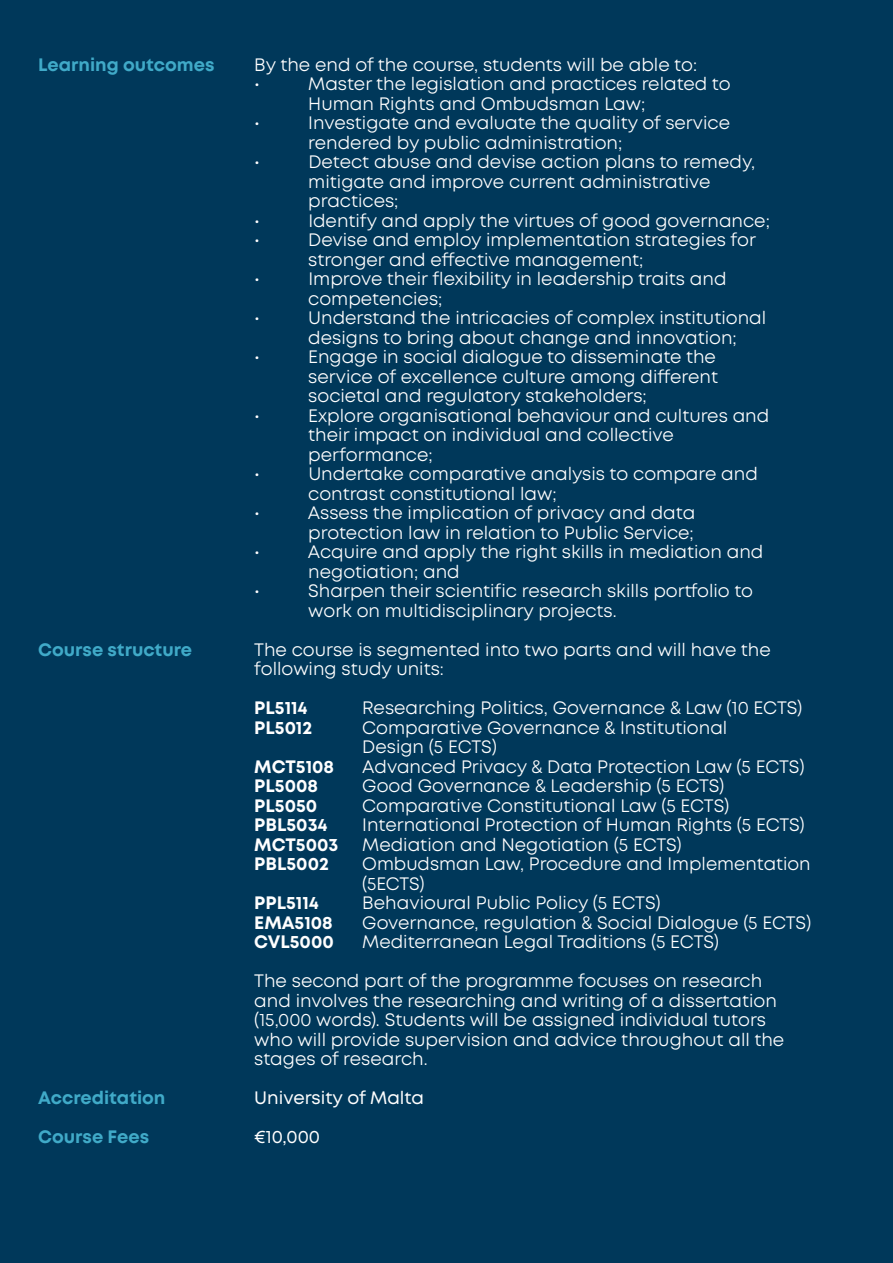
<style>
.page{position:relative;width:893px;height:1263px;background:#00385a}
.page>*{position:absolute;margin:0;border:0;box-sizing:border-box;transform-origin:0 0}
.t1{font:18px/19.5px "Mont";color:#fff}
.t2{font:700 18px "Mont";color:#fff}
.t3{font:700 18px "Mont";color:#40aac8}
.t4{font:18px "Mont";color:#fff}
</style>
<div class="page">
<p class="t3" style="left:38px;top:53px;width:178px">Learning outcomes</p>
<p class="t1" style="left:254px;top:55px;width:444px">By the end of the course, students will be able to:</p>
<p class="t1" style="left:254px;top:74px;width:7px">•</p>
<p class="t1" style="left:308px;top:74px;width:424px">Master the legislation and practices related to<br>Human Rights and Ombudsman Law;</p>
<p class="t1" style="left:254px;top:113px;width:7px">•</p>
<p class="t1" style="left:308px;top:113px;width:423px">Investigate and evaluate the quality of service</p>
<p class="t1" style="left:308px;top:133px;width:316px">rendered by public administration;</p>
<p class="t1" style="left:254px;top:152px;width:7px">•</p>
<p class="t1" style="left:308px;top:152px;width:449px">Detect abuse and devise action plans to remedy, mitigate and improve current administrative practices;</p>
<p class="t1" style="left:254px;top:211px;width:7px">•</p>
<p class="t1" style="left:308px;top:211px;width:463px">Identify and apply the virtues of good governance;</p>
<p class="t1" style="left:254px;top:230px;width:7px">•</p>
<p class="t1" style="left:308px;top:230px;width:449px">Devise and employ implementation strategies for stronger and effective management;</p>
<p class="t1" style="left:254px;top:269px;width:7px">•</p>
<p class="t1" style="left:308px;top:269px;width:420px">Improve their flexibility in leadership traits and competencies;</p>
<p class="t1" style="left:254px;top:308px;width:7px">•</p>
<p class="t1" style="left:308px;top:308px;width:459px">Understand the intricacies of complex institutional designs to bring about change and innovation;</p>
<p class="t1" style="left:254px;top:347px;width:7px">•</p>
<p class="t1" style="left:308px;top:347px;width:409px">Engage in social dialogue to disseminate the</p>
<p class="t1" style="left:308px;top:367px;width:411px">service of excellence culture among different</p>
<p class="t1" style="left:308px;top:386px;width:340px">societal and regulatory stakeholders;</p>
<p class="t1" style="left:254px;top:406px;width:7px">•</p>
<p class="t1" style="left:308px;top:406px;width:463px">Explore organisational behaviour and cultures and</p>
<p class="t1" style="left:308px;top:425px;width:367px">their impact on individual and collective</p>
<p class="t1" style="left:308px;top:445px;width:126px">performance;</p>
<p class="t1" style="left:254px;top:464px;width:7px">•</p>
<p class="t1" style="left:308px;top:464px;width:451px">Undertake comparative analysis to compare and</p>
<p class="t1" style="left:308px;top:484px;width:250px">contrast constitutional law;</p>
<p class="t1" style="left:254px;top:503px;width:7px">•</p>
<p class="t1" style="left:308px;top:503px;width:389px">Assess the implication of privacy and data</p>
<p class="t1" style="left:308px;top:523px;width:387px">protection law in relation to Public Service;</p>
<p class="t1" style="left:254px;top:542px;width:7px">•</p>
<p class="t1" style="left:308px;top:542px;width:457px">Acquire and apply the right skills in mediation and</p>
<p class="t1" style="left:308px;top:562px;width:153px">negotiation; and</p>
<p class="t1" style="left:254px;top:581px;width:7px">•</p>
<p class="t1" style="left:308px;top:581px;width:446px">Sharpen their scientific research skills portfolio to</p>
<p class="t1" style="left:308px;top:601px;width:310px">work on multidisciplinary projects.</p>
<p class="t3" style="left:38px;top:638px;width:155px">Course structure</p>
<p class="t1" style="left:254px;top:640px;width:518px">The course is segmented into two parts and will have the</p>
<p class="t1" style="left:254px;top:659px;width:191px">following study units:</p>
<p class="t2" style="left:254px;top:696px;width:55px">PL5114</p>
<p class="t1" style="left:362px;top:698px;width:442px">Researching Politics, Governance &amp; Law (10 ECTS)</p>
<p class="t2" style="left:254px;top:716px;width:59px">PL5012</p>
<p class="t1" style="left:362px;top:718px;width:367px">Comparative Governance &amp; Institutional</p>
<p class="t1" style="left:362px;top:737px;width:136px">Design (5 ECTS)</p>
<p class="t2" style="left:254px;top:755px;width:81px">MCT5108</p>
<p class="t1" style="left:362px;top:757px;width:444px">Advanced Privacy &amp; Data Protection Law (5 ECTS)</p>
<p class="t2" style="left:254px;top:774px;width:65px">PL5008</p>
<p class="t1" style="left:362px;top:776px;width:364px">Good Governance &amp; Leadership (5 ECTS)</p>
<p class="t2" style="left:254px;top:794px;width:65px">PL5050</p>
<p class="t1" style="left:362px;top:796px;width:368px">Comparative Constitutional Law (5 ECTS)</p>
<p class="t2" style="left:254px;top:813px;width:75px">PBL5034</p>
<p class="t1" style="left:362px;top:815px;width:444px">International Protection of Human Rights (5 ECTS)</p>
<p class="t2" style="left:254px;top:833px;width:86px">MCT5003</p>
<p class="t1" style="left:362px;top:835px;width:321px">Mediation and Negotiation (5 ECTS)</p>
<p class="t2" style="left:254px;top:852px;width:76px">PBL5002</p>
<p class="t1" style="left:362px;top:854px;width:450px">Ombudsman Law, Procedure and Implementation (5ECTS)</p>
<p class="t2" style="left:254px;top:891px;width:66px">PPL5114</p>
<p class="t1" style="left:362px;top:893px;width:300px">Behavioural Public Policy (5 ECTS)</p>
<p class="t2" style="left:254px;top:911px;width:80px">EMA5108</p>
<p class="t1" style="left:362px;top:913px;width:450px">Governance, regulation &amp; Social Dialogue (5 ECTS)</p>
<p class="t2" style="left:254px;top:930px;width:81px">CVL5000</p>
<p class="t1" style="left:362px;top:932px;width:358px">Mediterranean Legal Traditions (5 ECTS)</p>
<p class="t1" style="left:254px;top:971px;width:532px">The second part of the programme focuses on research and involves the researching and writing of a dissertation (15,000 words). Students will be assigned individual tutors who will provide supervision and advice throughout all the</p>
<p class="t1" style="left:254px;top:1049px;width:175px">stages of research.</p>
<p class="t3" style="left:38px;top:1086px;width:129px">Accreditation</p>
<p class="t4" style="left:254px;top:1087px;width:171px">University of Malta</p>
<p class="t3" style="left:38px;top:1125px;width:112px">Course Fees</p>
<p class="t4" style="left:254px;top:1126px;width:67px">€10,000</p>
</div>
